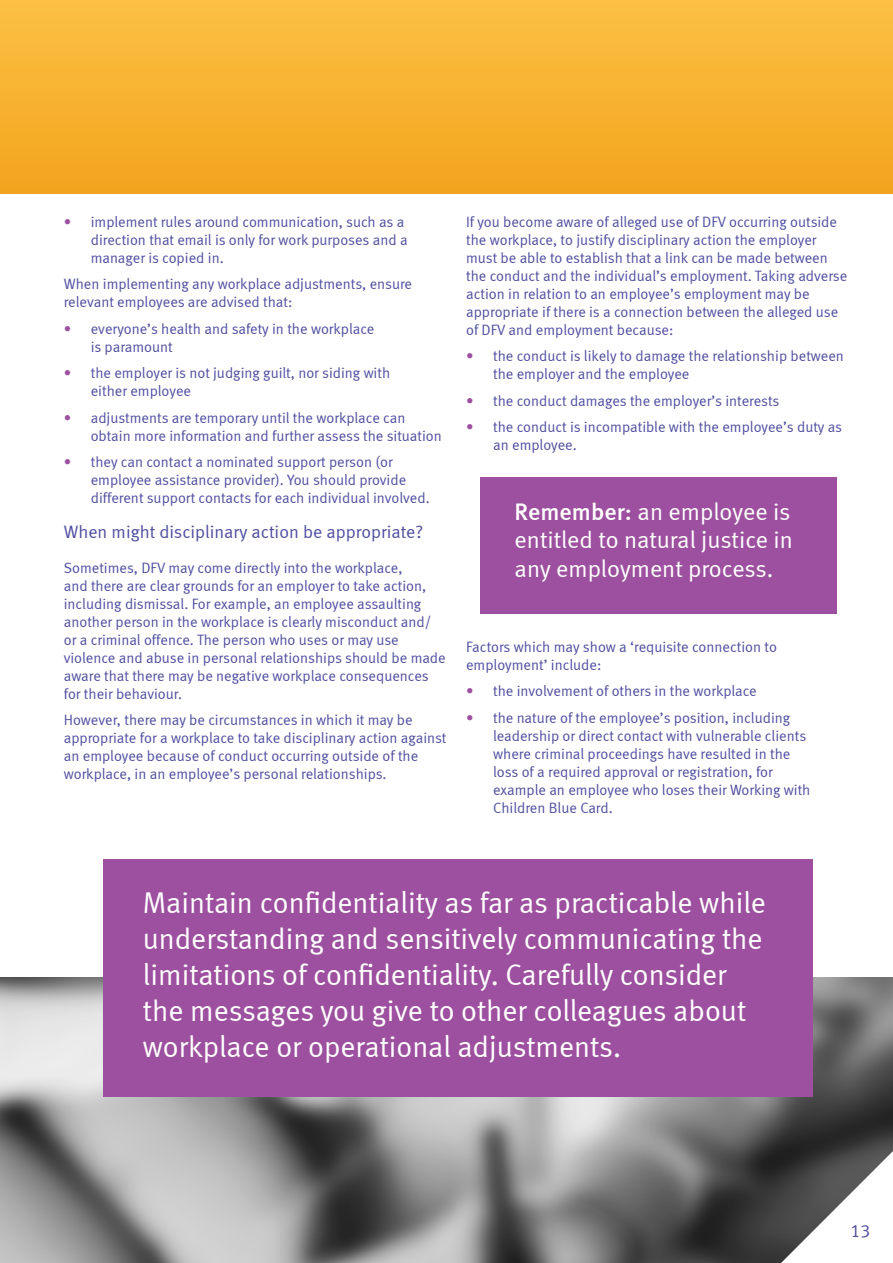
<style>
.page{position:relative;width:893px;height:1263px;background:#fff}
.page>*{position:absolute;margin:0;border:0;box-sizing:border-box;transform-origin:0 0}
.Bullets{font:30px/36px "Meta Normal LF";color:#fff}
.Sub_Heading_1{font:24px/28.8px "Meta Normal LF";color:#fff;text-align:justify}
.Sub_Heading_1-2{font:18px "Meta Normal LF";color:#504fa1}
.Body_1{font:15px/18px "Meta Normal LF";color:#504fa1}
.s1{color:#9d509f}
.s2{font-family:"Meta";font-weight:500}
</style>
<div class="page">
<div style="left:480px;top:477px;width:356px;height:136px;background:#9d509f"></div>
<img style="left:0;top:978px;width:893px;height:285px">
<div style="left:0;top:0;width:893px;height:194px;background:linear-gradient(to bottom,#fcc044,#f3a41d)"></div>
<div style="left:103px;top:859px;width:710px;height:237px;background:#9d509f"></div>
<svg style="left:768px;top:1136px;width:125px;height:127px"></svg>
<p class="Body_1" style="left:91px;top:212px;width:318px;text-indent:-27px"><span class="s1">•</span> implement rules around communication, such as a direction that email is only for work purposes and a manager is copied in.</p>
<p class="Body_1" style="left:64px;top:275px;width:350px">When implementing any workplace adjustments, ensure relevant employees are advised that:</p>
<p class="Body_1" style="left:91px;top:319px;width:285px;text-indent:-27px"><span class="s1">•</span> everyone’s health and safety in the workplace is paramount</p>
<p class="Body_1" style="left:91px;top:364px;width:301px;text-indent:-27px"><span class="s1">•</span> the employer is not judging guilt, nor siding with either employee</p>
<p class="Body_1" style="left:91px;top:408px;width:353px;text-indent:-27px"><span class="s1">•</span> adjustments are temporary until the workplace can obtain more information and further assess the situation</p>
<p class="Body_1" style="left:91px;top:453px;width:340px;text-indent:-27px"><span class="s1">•</span> they can contact a nominated support person (or employee assistance provider). You should provide different support contacts for each individual involved.</p>
<p class="Sub_Heading_1-2" style="left:64px;top:521px;width:361px">When might disciplinary action be appropriate?</p>
<p class="Body_1" style="left:64px;top:558px;width:383px">Sometimes, DFV may come directly into the workplace,<br>and there are clear grounds for an employer to take action, including dismissal. For example, an employee assaulting another person in the workplace is clearly misconduct and/ or a criminal offence. The person who uses or may use violence and abuse in personal relationships should be made aware that there may be negative workplace consequences for their behaviour.</p>
<p class="Body_1" style="left:64px;top:711px;width:384px">However, there may be circumstances in which it may be appropriate for a workplace to take disciplinary action against an employee because of conduct occurring outside of the workplace, in an employee’s personal relationships.</p>
<p class="Body_1" style="left:466px;top:212px;width:383px">If you become aware of alleged use of DFV occurring outside the workplace, to justify disciplinary action the employer must be able to establish that a link can be made between the conduct and the individual’s employment. Taking adverse action in relation to an employee’s employment may be appropriate if there is a connection between the alleged use of DFV and employment because:</p>
<p class="Body_1" style="left:493px;top:347px;width:352px;text-indent:-27px"><span class="s1">•</span> the conduct is likely to damage the relationship between the employer and the employee</p>
<p class="Body_1" style="left:466px;top:391px;width:315px"><span class="s1">•</span> the conduct damages the employer’s interests</p>
<p class="Body_1" style="left:493px;top:418px;width:351px;text-indent:-27px"><span class="s1">•</span> the conduct is incompatible with the employee’s duty as an employee.</p>
<p class="Sub_Heading_1" style="left:515px;top:496px;width:280px"><span class="s2">Remember:</span> an employee is entitled to natural justice in any employment process.</p>
<p class="Body_1" style="left:466px;top:637px;width:312px">Factors which may show a ‘requisite connection to employment’ include:</p>
<p class="Body_1" style="left:466px;top:682px;width:292px"><span class="s1">•</span> the involvement of others in the workplace</p>
<p class="Body_1" style="left:493px;top:708px;width:319px;text-indent:-27px"><span class="s1">•</span> the nature of the employee’s position, including leadership or direct contact with vulnerable clients where criminal proceedings have resulted in the loss of a required approval or registration, for example an employee who loses their Working with Children Blue Card.</p>
<p class="Bullets" style="left:143px;top:885px;width:624px">Maintain confidentiality as far as practicable while understanding and sensitively communicating the limitations of confidentiality. Carefully consider the messages you give to other colleagues about workplace or operational adjustments.</p>
<p class="Sub_Heading_1-2" style="left:850px;top:1220px;width:22px">13</p>
</div>
